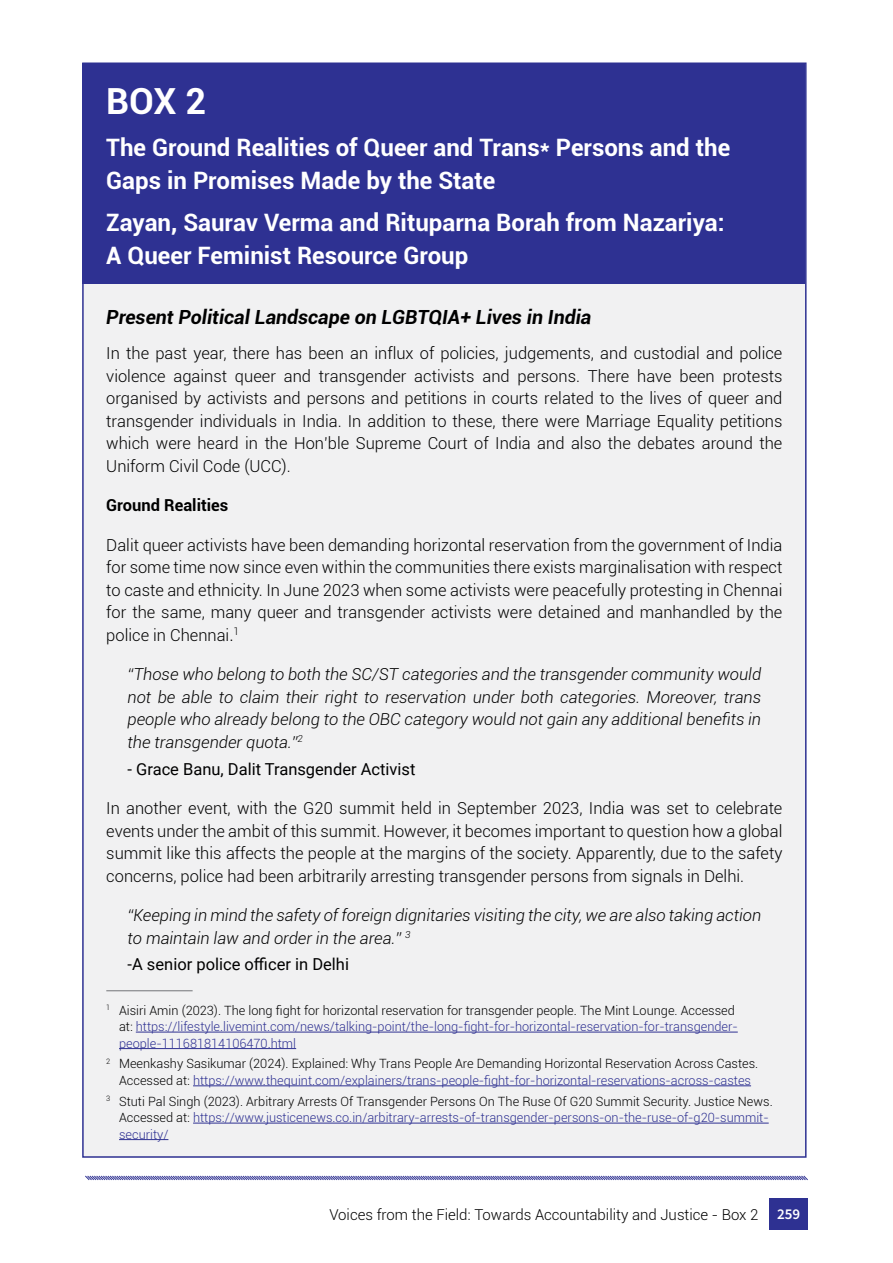
<style>
.page{position:relative;width:893px;height:1263px;background:#fff}
.page>*{position:absolute;margin:0;border:0;box-sizing:border-box;transform-origin:0 0}
.t1{font:700 36px "Roboto";color:#fff}
.t2{font:700 24px/33px "Roboto";color:#fff}
.t3{font:italic 700 19.5px "Roboto";color:#000}
.t4{font:300 16.5px/22.5px "Roboto";color:#000;text-align:justify}
.t5{font:italic 300 16.5px/22.5px "Roboto";color:#000;text-align:justify}
.t6{font:16.5px "Roboto";color:#000}
.t7{font:700 16.5px "Roboto";color:#000}
.t8{font:300 15px "Roboto";color:#000}
.t9{font:600 15px "Source Sans Pro";color:#fff}
.t10{font:300 12.75px/16.5px "Roboto";color:#000;text-align:center}
.t11{font:300 12.75px/16.5px "Roboto";color:#2e3192}
.s1{font-size:18px}
.s2{color:#000}
.s3{color:#2e3192}
</style>
<div class="page">
<svg style="left:85px;top:1175px;width:723px;height:6px"></svg>
<div style="left:769px;top:1198px;width:39px;height:31px;background:#2e3192"></div>
<div style="left:82px;top:62px;width:724px;height:1096px;background:#f1f1f2;border:2px solid #2e3192"></div>
<div style="left:82px;top:63px;width:723px;height:220px;background:#2e3192"></div>
<hr style="left:106px;top:990px;width:87px;height:1px;background:#808285">
<hr style="left:136px;top:1032px;width:602px;height:1px;background:#2e3192">
<hr style="left:119px;top:1048px;width:177px;height:1px;background:#2e3192">
<hr style="left:193px;top:1085px;width:558px;height:1px;background:#2e3192">
<hr style="left:193px;top:1123px;width:576px;height:1px;background:#2e3192">
<hr style="left:119px;top:1139px;width:49px;height:1px;background:#2e3192">
<h1 class="t1" style="left:106px;top:76px;width:101px">BOX 2</h1>
<h2 class="t2" style="left:106px;top:130px;width:625px">The Ground Realities of Queer and Trans* Persons and the<br>Gaps in Promises Made by the State</h2>
<h2 class="t2" style="left:106px;top:205px;width:620px">Zayan, Saurav Verma and Rituparna Borah from Nazariya:<br>A Queer Feminist Resource Group</h2>
<p class="t3" style="left:106px;top:303px;width:486px">Present Political Landscape on LGBTQIA+ Lives in India</p>
<p class="t4" style="left:106px;top:342px;width:678px">In the past year, there has been an influx of policies, judgements, and custodial and police violence against queer and transgender activists and persons. There have been protests organised by activists and persons and petitions in courts related to the lives of queer and transgender individuals in India. In addition to these, there were Marriage Equality petitions which were heard in the Hon’ble Supreme Court of India and also the debates around the Uniform Civil Code (UCC).</p>
<p class="t7" style="left:106px;top:494px;width:124px">Ground Realities</p>
<p class="t4" style="left:106px;top:533px;width:678px">Dalit queer activists have been demanding horizontal reservation from the government of India for some time now since even within the communities there exists marginalisation with respect to caste and ethnicity. In June 2023 when some activists were peacefully protesting in Chennai for the same, many queer and transgender activists were detained and manhandled by the police in Chennai<span class="s1">.</span><sup>1</sup></p>
<p class="t5" style="left:128px;top:663px;width:635px">“Those who belong to both the SC/ST categories and the transgender community would not be able to claim their right to reservation under both categories. Moreover, trans people who already belong to the OBC category would not gain any additional benefits in the transgender quota.”<sup>2</sup></p>
<p class="t6" style="left:128px;top:757px;width:289px">- Grace Banu, Dalit Transgender Activist</p>
<p class="t4" style="left:106px;top:796px;width:678px">In another event, with the G20 summit held in September 2023, India was set to celebrate events under the ambit of this summit. However, it becomes important to question how a global summit like this affects the people at the margins of the society. Apparently, due to the safety concerns, police had been arbitrarily arresting transgender persons from signals in Delhi.</p>
<p class="t5" style="left:128px;top:903px;width:635px">“Keeping in mind the safety of foreign dignitaries visiting the city, we are also taking action to maintain law and order in the area.” <sup>3</sup></p>
<p class="t6" style="left:128px;top:953px;width:223px">-A senior police officer in Delhi</p>
<p class="t11" style="left:119px;top:1001px;width:620px;text-indent:-13px"><sup>1</sup> <span class="s2">Aisiri Amin (2023). The long fight for horizontal reservation for transgender people. The Mint Lounge. Accessed at:</span> https://lifestyle.livemint.com/news/talking-point/the-long-fight-for-horizontal-reservation-for-transgender&shy;people-111681814106470.html</p>
<p class="t10" style="left:106px;top:1055px;width:653px"><sup>2</sup> Meenkashy Sasikumar (2024). Explained: Why Trans People Are Demanding Horizontal Reservation Across Castes.<br>Accessed at: <span class="s3">https://www.thequint.com/explainers/trans-people-fight-for-horizontal-reservations-across-castes</span></p>
<p class="t10" style="left:119px;top:1092px;width:655px;text-align:left;text-indent:-13px"><sup>3</sup> Stuti Pal Singh (2023). Arbitrary Arrests Of Transgender Persons On The Ruse Of G20 Summit Security. Justice News.<br>Accessed at: <span class="s3">https://www.justicenews.co.in/arbitrary-arrests-of-transgender-persons-on-the-ruse-of-g20-summit&shy;security/</span></p>
<p class="t8" style="left:329px;top:1204px;width:431px">Voices from the Field: Towards Accountability and Justice - Box 2</p>
<p class="t9" style="left:777px;top:1204px;width:25px">259</p>
</div>
